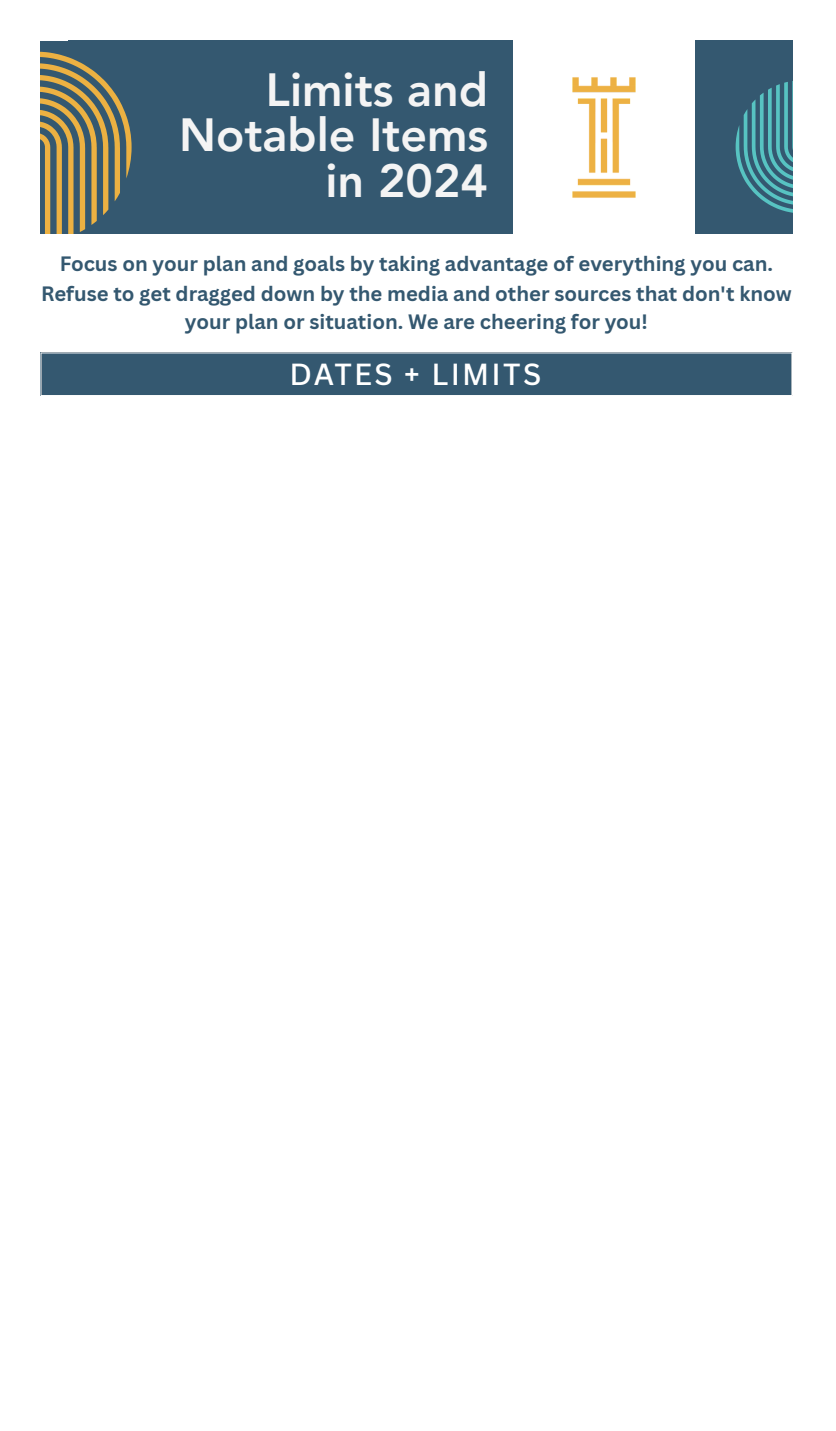
<style>
.page{position:relative;width:836px;height:1431px;background:#fff}
.page>*{position:absolute;margin:0;border:0;box-sizing:border-box;transform-origin:0 0}
.t1{font:800 46.5px "Avenir LT Pro";color:#f4f4f4}
.t2{font:500 29.7px "Canva Sans";letter-spacing:.075em;color:#fff}
.t3{font:700 20.25px/28.8px "Canva Sans";color:#345870;text-align:center}
</style>
<div class="page">
<div style="left:68px;top:40px;width:444px;height:194px;background:#345870"></div>
<div style="left:41px;top:41px;width:27px;height:193px;background:#345870"></div>
<svg style="left:41px;top:52px;width:91px;height:182px"></svg>
<div style="left:695px;top:40px;width:97px;height:98px;background:#345870"></div>
<div style="left:695px;top:137px;width:97px;height:97px;background:#345870"></div>
<svg style="left:735px;top:81px;width:58px;height:132px"></svg>
<img style="left:512px;top:46px;width:124px;height:183px">
<div style="left:41px;top:353px;width:751px;height:43px;background:#345870"></div>
<hr style="left:41px;top:353px;width:1px;height:42px;background:#fff">
<hr style="left:791px;top:353px;width:1px;height:42px;background:#fff">
<hr style="left:41px;top:395px;width:751px;height:1px;background:#fff">
<p class="t1" style="left:266px;top:70px;width:224px">Limits and</p>
<p class="t1" style="left:179px;top:116px;width:310px">Notable Items</p>
<p class="t1" style="left:325px;top:162px;width:164px">in 2024</p>
<h1 class="t3" style="left:41px;top:249px;width:752px">Focus on your plan and goals by taking advantage of everything you can.<br>Refuse to get dragged down by the media and other sources that don't know your plan or situation. We are cheering for you!</h1>
<p class="t2" style="left:289px;top:353px;width:253px">DATES + LIMITS</p>
</div>
